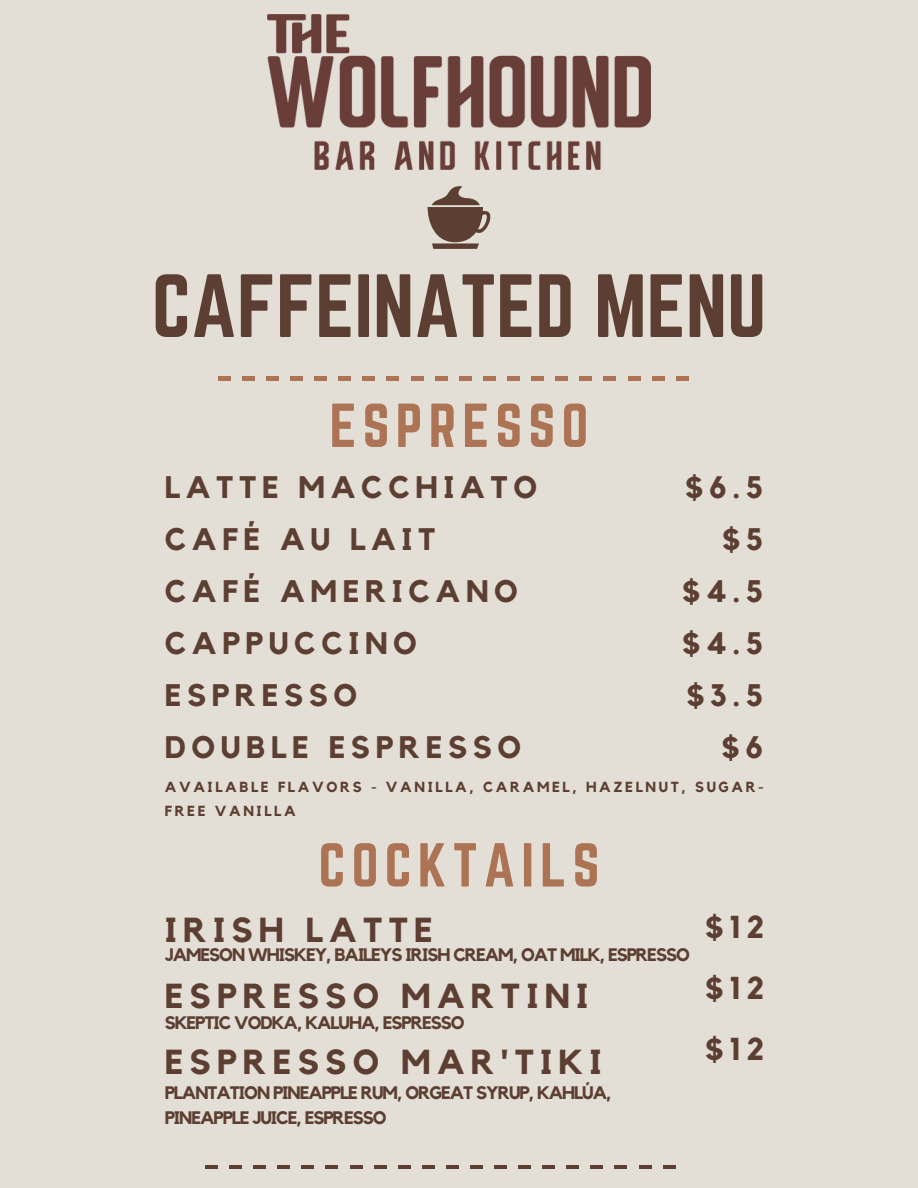
<style>
.page{position:relative;width:918px;height:1188px;background:#e3dfd6}
.page>*{position:absolute;margin:0;border:0;box-sizing:border-box;transform-origin:0 0}
.t1{font:78.45px "Norwester";color:#5c3f32}
.t2{font:54.15px "Norwester";letter-spacing:.11em;color:#ac7354}
.t3{font:700 34.5px/66.3px "Kollektif";letter-spacing:.18em;color:#5c3f32}
.t4{font:700 31.5px/60.8px "Kollektif";color:#5c3f32;text-align:justify}
.t5{font:700 31.05px/51.9px "Kollektif";letter-spacing:.18em;color:#5c3f32}
.t6{font:700 18px/24.8px "Kollektif";letter-spacing:-.06em;color:#5c3f32}
.t7{font:700 14.55px/23.7px "Kollektif";letter-spacing:.18em;color:#5c3f32}
</style>
<div class="page">
<svg style="left:428px;top:186px;width:63px;height:63px"></svg>
<svg style="left:676px;top:377px;width:12px;height:3px"></svg>
<svg style="left:652px;top:377px;width:12px;height:3px"></svg>
<svg style="left:628px;top:377px;width:12px;height:3px"></svg>
<svg style="left:580px;top:377px;width:12px;height:3px"></svg>
<svg style="left:556px;top:377px;width:12px;height:3px"></svg>
<svg style="left:604px;top:377px;width:12px;height:3px"></svg>
<svg style="left:532px;top:377px;width:12px;height:3px"></svg>
<svg style="left:266px;top:377px;width:12px;height:3px"></svg>
<svg style="left:291px;top:377px;width:12px;height:3px"></svg>
<svg style="left:315px;top:377px;width:12px;height:3px"></svg>
<svg style="left:242px;top:377px;width:12px;height:3px"></svg>
<svg style="left:218px;top:377px;width:12px;height:3px"></svg>
<svg style="left:363px;top:377px;width:12px;height:3px"></svg>
<svg style="left:435px;top:377px;width:12px;height:3px"></svg>
<svg style="left:459px;top:377px;width:12px;height:3px"></svg>
<svg style="left:483px;top:377px;width:12px;height:3px"></svg>
<svg style="left:387px;top:377px;width:12px;height:3px"></svg>
<svg style="left:507px;top:377px;width:13px;height:3px"></svg>
<svg style="left:411px;top:377px;width:12px;height:3px"></svg>
<svg style="left:339px;top:377px;width:12px;height:3px"></svg>
<svg style="left:663px;top:1166px;width:12px;height:3px"></svg>
<svg style="left:639px;top:1166px;width:12px;height:3px"></svg>
<svg style="left:615px;top:1166px;width:12px;height:3px"></svg>
<svg style="left:567px;top:1166px;width:12px;height:3px"></svg>
<svg style="left:543px;top:1166px;width:12px;height:3px"></svg>
<svg style="left:591px;top:1166px;width:12px;height:3px"></svg>
<svg style="left:519px;top:1166px;width:12px;height:3px"></svg>
<svg style="left:254px;top:1166px;width:12px;height:3px"></svg>
<svg style="left:278px;top:1166px;width:12px;height:3px"></svg>
<svg style="left:302px;top:1166px;width:12px;height:3px"></svg>
<svg style="left:230px;top:1166px;width:12px;height:3px"></svg>
<svg style="left:206px;top:1166px;width:12px;height:3px"></svg>
<svg style="left:350px;top:1166px;width:12px;height:3px"></svg>
<svg style="left:422px;top:1166px;width:12px;height:3px"></svg>
<svg style="left:446px;top:1166px;width:12px;height:3px"></svg>
<svg style="left:470px;top:1166px;width:12px;height:3px"></svg>
<svg style="left:374px;top:1166px;width:12px;height:3px"></svg>
<svg style="left:495px;top:1166px;width:12px;height:3px"></svg>
<svg style="left:398px;top:1166px;width:12px;height:3px"></svg>
<svg style="left:326px;top:1166px;width:12px;height:3px"></svg>
<img style="left:268px;top:14px;width:382px;height:156px">
<h1 class="t1" style="left:152px;top:259px;width:616px">CAFFEINATED MENU</h1>
<p class="t2" style="left:330px;top:393px;width:260px">ESPRESSO</p>
<h2 class="t5" style="left:165px;top:463px;width:374px">LATTE MACCHIATO<br>CAFÉ AU LAIT<br>CAFÉ AMERICANO<br>CAPPUCCINO<br>ESPRESSO<br>DOUBLE ESPRESSO</h2>
<h4 class="t5" style="left:683px;top:463px;width:82px;text-align:right">$6.5 $5 $4.5 $4.5 $3.5 $6</h4>
<h5 class="t7" style="left:165px;top:776px;width:601px">AVAILABLE FLAVORS - VANILLA, CARAMEL, HAZELNUT, SUGAR-<br>FREE VANILLA</h5>
<h4 class="t2" style="left:318px;top:832px;width:283px">COCKTAILS</h4>
<p class="t3" style="left:165px;top:898px;width:438px">IRISH LATTE<br>ESPRESSO MARTINI<br>ESPRESSO MAR'TIKI</p>
<p class="t6" style="left:165px;top:943px;width:527px">JAMESON WHISKEY, BAILEYS IRISH CREAM, OAT MILK, ESPRESSO</p>
<h3 class="t6" style="left:165px;top:1011px;width:301px">SKEPTIC VODKA, KALUHA, ESPRESSO</h3>
<h3 class="t6" style="left:165px;top:1081px;width:448px">PLANTATION PINEAPPLE RUM, ORGEAT SYRUP, KAHLÚA,<br>PINEAPPLE JUICE, ESPRESSO</h3>
<h2 class="t4" style="left:706px;top:898px;width:60px">$12 $12 $12</h2>
</div>
